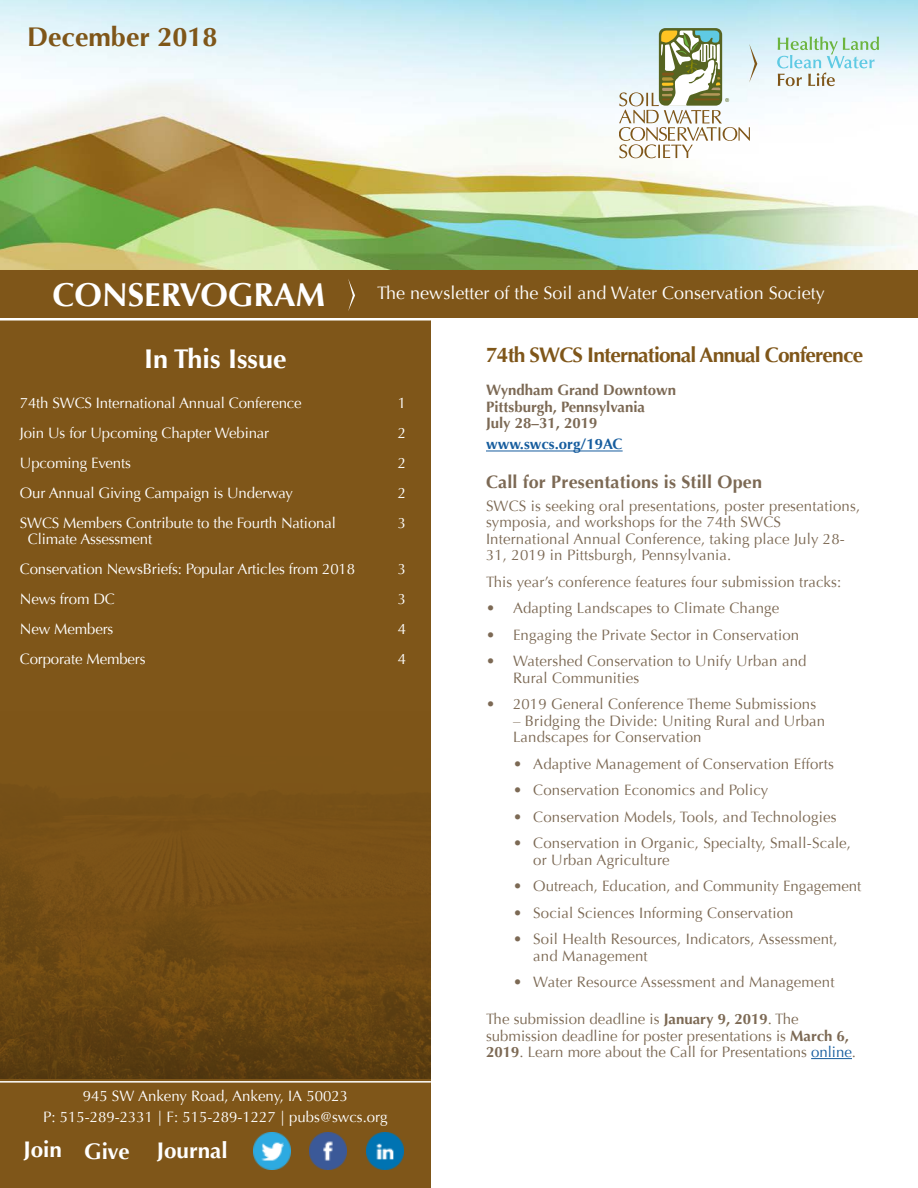
<style>
.page{position:relative;width:918px;height:1188px;background:#fff}
.page>*{position:absolute;margin:0;border:0;box-sizing:border-box;transform-origin:0 0}
.t1{font:700 33px "Optima";color:#fff}
.Issue_title{font:700 27px "Optima";color:#7f5619}
.article_title{font:700 27px "Optima";color:#fff}
.body{font:700 22.5px "Optima";color:#fff}
.body-2{font:700 21px "Optima";letter-spacing:-.04em;color:#7f5619}
.t2{font:18px "Optima";color:#fff}
.body-3{font:700 18px "Optima";letter-spacing:.01em;color:#7c6954}
.body-4{font:15px/16.5px "Optima";letter-spacing:.01em;color:#7c6954}
.body-5{font:15px "Optima";letter-spacing:-.01em;color:#fff}
.body-6{font:700 15px/16.5px "Optima";color:#7c6954}
.body-7{font:700 15px "Optima";color:#175d9e}
.s1{font-weight:700}
.s2{color:#175d9e}
</style>
<div class="page">
<img style="left:0;top:0;width:918px;height:270px">
<div style="left:0;top:270px;width:918px;height:48px;background:#7f5619"></div>
<svg style="left:348px;top:279px;width:7px;height:32px"></svg>
<hr style="left:486px;top:451px;width:137px;height:1px;background:#175d9e">
<hr style="left:811px;top:1058px;width:41px;height:1px;background:#175d9e">
<div style="left:0;top:321px;width:431px;height:867px;background:#7f5619"></div>
<hr style="left:0;top:1081px;width:431px;height:2px;background:#fff">
<div style="left:659px;top:28px;width:63px;height:78px;background:#566421;border-radius:7px"></div>
<svg style="left:619px;top:30px;width:138px;height:128px"></svg>
<svg style="left:777px;top:37px;width:102px;height:49px"></svg>
<img style="left:310px;top:1133px;width:37px;height:37px">
<img style="left:366px;top:1133px;width:37px;height:37px">
<img style="left:253px;top:1133px;width:37px;height:37px">
<img style="left:0;top:797px;width:431px;height:282px">
<p class="Issue_title" style="left:27px;top:21px;width:192px">December 2018</p>
<h1 class="t1" style="left:52px;top:275px;width:274px">CONSERVOGRAM</h1>
<p class="t2" style="left:377px;top:283px;width:449px">The newsletter of the Soil and Water Conservation Society</p>
<p class="article_title" style="left:144px;top:343px;width:144px">In This Issue</p>
<p class="body-5" style="left:20px;top:394px;width:283px">74th SWCS International Annual Conference</p>
<p class="body-5" style="left:398px;top:394px;width:10px">1</p>
<p class="body-5" style="left:20px;top:424px;width:251px">Join Us for Upcoming Chapter Webinar</p>
<p class="body-5" style="left:398px;top:424px;width:10px">2</p>
<p class="body-5" style="left:20px;top:454px;width:113px">Upcoming Events</p>
<p class="body-5" style="left:398px;top:454px;width:10px">2</p>
<p class="body-5" style="left:20px;top:484px;width:274px">Our Annual Giving Campaign is Underway</p>
<p class="body-5" style="left:398px;top:484px;width:10px">2</p>
<p class="body-5" style="left:20px;top:514px;width:318px">SWCS Members Contribute to the Fourth National</p>
<p class="body-5" style="left:398px;top:514px;width:10px">3</p>
<p class="body-5" style="left:28px;top:531px;width:126px">Climate Assessment</p>
<p class="body-5" style="left:20px;top:561px;width:337px">Conservation NewsBriefs: Popular Articles from 2018</p>
<p class="body-5" style="left:398px;top:561px;width:10px">3</p>
<p class="body-5" style="left:20px;top:591px;width:97px">News from DC</p>
<p class="body-5" style="left:398px;top:591px;width:10px">3</p>
<p class="body-5" style="left:20px;top:621px;width:95px">New Members</p>
<p class="body-5" style="left:398px;top:621px;width:10px">4</p>
<p class="body-5" style="left:20px;top:651px;width:127px">Corporate Members</p>
<p class="body-5" style="left:398px;top:651px;width:10px">4</p>
<p class="body-5" style="left:83px;top:1087px;width:267px">945 SW Ankeny Road, Ankeny, IA 50023</p>
<p class="body-5" style="left:43px;top:1109px;width:346px">P: 515-289-2331 | F: 515-289-1227 | pubs@swcs.org</p>
<p class="body" style="left:24px;top:1136px;width:40px">Join</p>
<p class="body" style="left:84px;top:1138px;width:47px">Give</p>
<p class="body" style="left:157px;top:1137px;width:73px">Journal</p>
<p class="body-2" style="left:486px;top:343px;width:379px">74th SWCS International Annual Conference</p>
<p class="body-6" style="left:486px;top:382px;width:192px">Wyndham Grand Downtown<br>Pittsburgh, Pennsylvania<br>July 28–31, 2019</p>
<p class="body-7" style="left:486px;top:436px;width:138px">www.swcs.org/19AC</p>
<p class="body-3" style="left:486px;top:471px;width:278px">Call for Presentations is Still Open</p>
<p class="body-4" style="left:486px;top:498px;width:376px">SWCS is seeking oral presentations, poster presentations, symposia, and workshops for the 74th SWCS International Annual Conference, taking place July 28- 31, 2019 in Pittsburgh, Pennsylvania.</p>
<p class="body-4" style="left:486px;top:574px;width:357px">This year’s conference features four submission tracks:</p>
<p class="body-4" style="left:486px;top:600px;width:295px">• Adapting Landscapes to Climate Change</p>
<p class="body-4" style="left:486px;top:627px;width:315px">• Engaging the Private Sector in Conservation</p>
<p class="body-4" style="left:513px;top:653px;width:295px;text-indent:-27px">• Watershed Conservation to Unify Urban and<br>Rural Communities</p>
<p class="body-4" style="left:486px;top:696px;width:332px">• 2019 General Conference Theme Submissions</p>
<p class="body-4" style="left:513px;top:713px;width:314px">– Bridging the Divide: Uniting Rural and Urban<br>Landscapes for Conservation</p>
<p class="body-4" style="left:513px;top:756px;width:322px">• Adaptive Management of Conservation Efforts</p>
<p class="body-4" style="left:513px;top:782px;width:257px">• Conservation Economics and Policy</p>
<p class="body-4" style="left:513px;top:809px;width:325px">• Conservation Models, Tools, and Technologies</p>
<p class="body-4" style="left:533px;top:835px;width:319px;text-indent:-20px">• Conservation in Organic, Specialty, Small-Scale, or Urban Agriculture</p>
<p class="body-4" style="left:513px;top:878px;width:350px">• Outreach, Education, and Community Engagement</p>
<p class="body-4" style="left:513px;top:905px;width:282px">• Social Sciences Informing Conservation</p>
<p class="body-4" style="left:533px;top:931px;width:306px;text-indent:-20px">• Soil Health Resources, Indicators, Assessment, and Management</p>
<p class="body-4" style="left:513px;top:974px;width:323px">• Water Resource Assessment and Management</p>
<p class="body-4" style="left:486px;top:1011px;width:372px">The submission deadline is <span class="s1">January 9, 2019</span>. The submission deadline for poster presentations is <span class="s1">March 6,<br>2019</span>. Learn more about the Call for Presentations <span class="s2">online</span>.</p>
</div>
